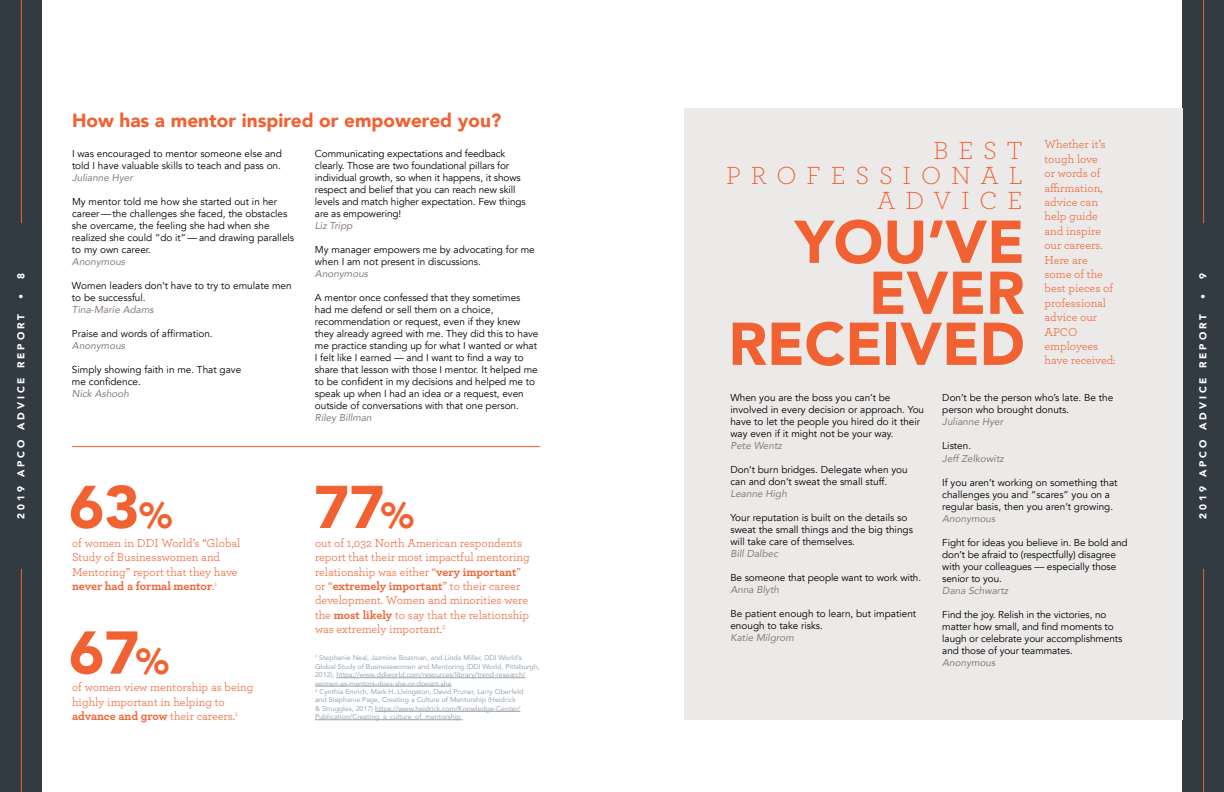
<style>
.page{position:relative;width:1224px;height:792px;background:#fff}
.page>*{position:absolute;margin:0;border:0;box-sizing:border-box;transform-origin:0 0}
.t1{font:900 59.7px/51px "Avenir";color:#f16131;text-align:right}
.t2{font:300 26px/25px "Archer";letter-spacing:.38em;color:#f16131;text-align:right}
.t3{font:900 19px "Avenir";color:#f16131}
.t4{font:12px/14.4px "Archer";color:#f16131}
.t5{font:10px/12px "Avenir";letter-spacing:-.005em;color:#000}
.t6{font:italic 10px "Avenir";color:#877b77}
.t7{font:900 10px "Avenir";letter-spacing:.3em;color:#fff}
.t8{font:7px/8.4px "Avenir";color:#99a4ae}
.s1{font-size:36px}
.s2{font-weight:700}
</style>
<div class="page">
<div style="left:1182px;top:0;width:42px;height:792px;background:#323a42"></div>
<div style="left:0;top:0;width:42px;height:792px;background:#323a42"></div>
<hr style="left:21px;top:569px;width:1px;height:223px;background:#f16131">
<hr style="left:1203px;top:569px;width:1px;height:223px;background:#f16131">
<hr style="left:21px;top:0;width:1px;height:223px;background:#f16131">
<hr style="left:1203px;top:0;width:1px;height:223px;background:#f16131">
<div style="left:684px;top:108px;width:498px;height:612px;background:#eceae9"></div>
<hr style="left:336px;top:678px;width:190px;height:1px;background:#99a4ae">
<hr style="left:315px;top:686px;width:137px;height:1px;background:#99a4ae">
<hr style="left:375px;top:711px;width:145px;height:1px;background:#99a4ae">
<hr style="left:315px;top:720px;width:148px;height:1px;background:#99a4ae">
<hr style="left:72px;top:446px;width:468px;height:1px;background:#f16131">
<p class="t7" style="left:12px;top:299px;width:27px;rotate:-90deg">• 8</p>
<p class="t7" style="left:12px;top:519px;width:207px;rotate:-90deg">2019 APCO ADVICE REPORT</p>
<h3 class="t3" style="left:72px;top:104px;width:431px">How has a mentor inspired or empowered you?</h3>
<p class="t5" style="left:72px;top:148px;width:211px">I was encouraged to mentor someone else and told I have valuable skills to teach and pass on.</p>
<p class="t6" style="left:72px;top:172px;width:62px">Julianne Hyer</p>
<p class="t5" style="left:72px;top:196px;width:224px">My mentor told me how she started out in her career—the challenges she faced, the obstacles she overcame, the feeling she had when she realized she could “do it”—and drawing parallels to my own career.</p>
<p class="t6" style="left:72px;top:256px;width:55px">Anonymous</p>
<p class="t5" style="left:72px;top:280px;width:221px">Women leaders don’t have to try to emulate men to be successful.</p>
<p class="t6" style="left:72px;top:304px;width:83px">Tina-Marie Adams</p>
<p class="t5" style="left:72px;top:328px;width:142px">Praise and words of affirmation.</p>
<p class="t6" style="left:72px;top:340px;width:55px">Anonymous</p>
<p class="t5" style="left:72px;top:364px;width:171px">Simply showing faith in me. That gave me confidence.</p>
<p class="t6" style="left:72px;top:388px;width:59px">Nick Ashooh</p>
<p class="t5" style="left:315px;top:148px;width:212px">Communicating expectations and feedback clearly. Those are two foundational pillars for individual growth, so when it happens, it shows respect and belief that you can reach new skill levels and match higher expectation. Few things are as empowering!</p>
<p class="t6" style="left:315px;top:220px;width:39px">Liz Tripp</p>
<p class="t5" style="left:315px;top:244px;width:221px">My manager empowers me by advocating for me when I am not present in discussions.</p>
<p class="t6" style="left:315px;top:268px;width:55px">Anonymous</p>
<p class="t5" style="left:315px;top:292px;width:225px">A mentor once confessed that they sometimes had me defend or sell them on a choice, recommendation or request, even if they knew they already agreed with me. They did this to have me practice standing up for what I wanted or what I felt like I earned –– and I want to find a way to share that lesson with those I mentor. It helped me to be confident in my decisions and helped me to speak up when I had an idea or a request, even outside of conversations with that one person.</p>
<p class="t6" style="left:315px;top:412px;width:58px">Riley Billman</p>
<h1 class="t1" style="left:69px;top:480px;width:105px">63<span class="s1">%</span></h1>
<p class="t4" style="left:72px;top:535px;width:170px">of women in DDI World’s “Global<br>Study of Businesswomen and<br>Mentoring” report that they have <span class="s2">never had a formal mentor</span>.<sup>1</sup></p>
<h1 class="t1" style="left:69px;top:626px;width:101px">67<span class="s1">%</span></h1>
<p class="t4" style="left:72px;top:679px;width:183px">of women view mentorship as being highly important in helping to <span class="s2">advance and grow</span> their careers.<sup>1</sup></p>
<h1 class="t1" style="left:314px;top:480px;width:101px">77<span class="s1">%</span></h1>
<p class="t4" style="left:315px;top:535px;width:216px">out of 1,032 North American respondents report that their most impactful mentoring relationship was either “<span class="s2">very important</span>” or “<span class="s2">extremely important</span>” to their career development. Women and minorities were the <span class="s2">most likely</span> to say that the relationship was extremely important.<sup>2</sup></p>
<p class="t8" style="left:315px;top:654px;width:226px"><sup>1</sup> Stephanie Neal, Jazmine Boatman, and Linda Miller, DDI World’s Global Study of Businesswomen and Mentoring (DDI World, Pittsburgh, 2012), https://www.ddiworld.com/resources/library/trend-research/ women-as-mentors-does-she-or-doesnt-she<br><sup>2</sup> Cynthia Emrich, Mark H. Livingston, David Pruner, Larry Oberfeld<br>and Stephanie Page, Creating a Culture of Mentorship (Heidrick<br>&amp; Struggles, 2017) https://www.heidrick.com/Knowledge-Center/ Publication/Creating_a_culture_of_mentorship</p>
<h2 class="t2" style="left:726px;top:136px;width:298px">BEST<br>PROFESSIONAL<br>ADVICE</h2>
<h1 class="t1" style="left:728px;top:215px;width:298px">YOU’VE<br>EVER<br>RECEIVED</h1>
<p class="t4" style="left:1044px;top:137px;width:73px">Whether it’s tough love<br>or words of affirmation, advice can help guide and inspire our careers.<br>Here are some of the best pieces of professional advice our<br>APCO employees have received:</p>
<p class="t5" style="left:730px;top:392px;width:195px">When you are the boss you can’t be involved in every decision or approach. You have to let the people you hired do it their way even if it might not be your way.</p>
<p class="t6" style="left:730px;top:440px;width:53px">Pete Wentz</p>
<p class="t5" style="left:730px;top:464px;width:179px">Don’t burn bridges. Delegate when you can and don’t sweat the small stuff.</p>
<p class="t6" style="left:730px;top:488px;width:58px">Leanne High</p>
<p class="t5" style="left:730px;top:512px;width:184px">Your reputation is built on the details so sweat the small things and the big things will take care of themselves.</p>
<p class="t6" style="left:730px;top:548px;width:49px">Bill Dalbec</p>
<p class="t5" style="left:730px;top:572px;width:192px">Be someone that people want to work with.</p>
<p class="t6" style="left:730px;top:584px;width:50px">Anna Blyth</p>
<p class="t5" style="left:730px;top:608px;width:187px">Be patient enough to learn, but impatient enough to take risks.</p>
<p class="t6" style="left:730px;top:632px;width:65px">Katie Milgrom</p>
<p class="t5" style="left:942px;top:392px;width:172px">Don’t be the person who’s late. Be the person who brought donuts.</p>
<p class="t6" style="left:942px;top:416px;width:62px">Julianne Hyer</p>
<p class="t5" style="left:942px;top:440px;width:30px">Listen.</p>
<p class="t6" style="left:942px;top:453px;width:63px">Jeff Zelkowitz</p>
<p class="t5" style="left:942px;top:477px;width:177px">If you aren’t working on something that challenges you and “scares” you on a regular basis, then you aren’t growing.</p>
<p class="t6" style="left:942px;top:513px;width:55px">Anonymous</p>
<p class="t5" style="left:942px;top:537px;width:187px">Fight for ideas you believe in. Be bold and don’t be afraid to (respectfully) disagree with your colleagues –– especially those senior to you.</p>
<p class="t6" style="left:942px;top:585px;width:68px">Dana Schwartz</p>
<p class="t5" style="left:942px;top:609px;width:182px">Find the joy. Relish in the victories, no matter how small, and find moments to laugh or celebrate your accomplishments and those of your teammates.</p>
<p class="t6" style="left:942px;top:657px;width:55px">Anonymous</p>
<p class="t7" style="left:1195px;top:299px;width:27px;rotate:-90deg">• 9</p>
<p class="t7" style="left:1195px;top:519px;width:207px;rotate:-90deg">2019 APCO ADVICE REPORT</p>
</div>
